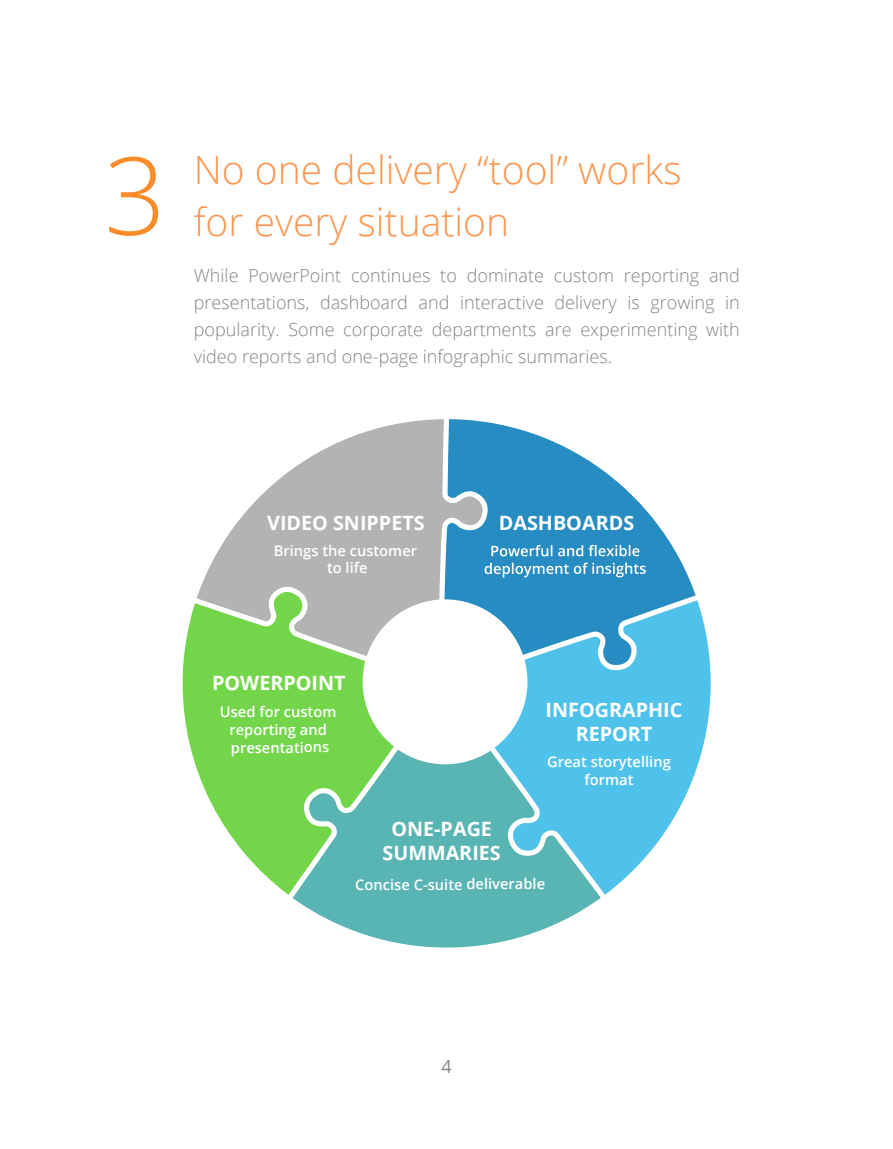
<style>
.page{position:relative;width:893px;height:1149px;background:#fff}
.page>*{position:absolute;margin:0;border:0;box-sizing:border-box;transform-origin:0 0}
.t1{font:300 108px "Open Sans";color:#fa8d29}
.t2{font:300 39px/52.1px "Open Sans";color:#fa9751}
.t3{font:700 19.8px/23.7px "Open Sans";color:#fff;text-align:center}
.t4{font:300 18px/27px "Open Sans";color:#828487;text-align:justify}
.t5{font:18px "Open Sans";color:#828487}
.t6{font:600 14.7px/17.7px "Open Sans";color:#fff;text-align:center}
</style>
<div class="page">
<svg style="left:201px;top:419px;width:243px;height:198px;fill:#b3b3b3"></svg>
<svg style="left:444px;top:419px;width:252px;height:197px;fill:#268cc2"></svg>
<svg style="left:495px;top:600px;width:216px;height:294px;fill:#4fc2eb"></svg>
<svg style="left:293px;top:749px;width:308px;height:198px;fill:#59b5b3"></svg>
<svg style="left:183px;top:587px;width:211px;height:307px;fill:#73d64a"></svg>
<svg style="left:491px;top:545px;width:61px;height:11px"></svg>
<svg style="left:558px;top:544px;width:81px;height:12px"></svg>
<svg style="left:485px;top:562px;width:161px;height:15px"></svg>
<h1 class="t1" style="left:104px;top:121px;width:63px">3</h1>
<h2 class="t2" style="left:194px;top:143px;width:489px">No one delivery “tool” works for every situation</h2>
<p class="t4" style="left:194px;top:261px;width:548px">While PowerPoint continues to dominate custom reporting and presentations, dashboard and interactive delivery is growing in popularity. Some corporate departments are experimenting with video reports and one-page infographic summaries.</p>
<p class="t3" style="left:267px;top:510px;width:159px">VIDEO SNIPPETS</p>
<p class="t6" style="left:274px;top:541px;width:145px">Brings the customer to life</p>
<p class="t3" style="left:212px;top:670px;width:135px">POWERPOINT</p>
<p class="t6" style="left:220px;top:702px;width:118px">Used for custom reporting and presentations</p>
<p class="t3" style="left:499px;top:510px;width:137px">DASHBOARDS</p>
<p class="t3" style="left:546px;top:697px;width:138px">INFOGRAPHIC<br>REPORT</p>
<p class="t6" style="left:547px;top:752px;width:125px">Great storytelling format</p>
<p class="t3" style="left:383px;top:816px;width:120px">ONE-PAGE<br>SUMMARIES</p>
<p class="t6" style="left:355px;top:874px;width:191px">Concise C-suite deliverable</p>
<p class="t5" style="left:441px;top:1053px;width:12px">4</p>
</div>
